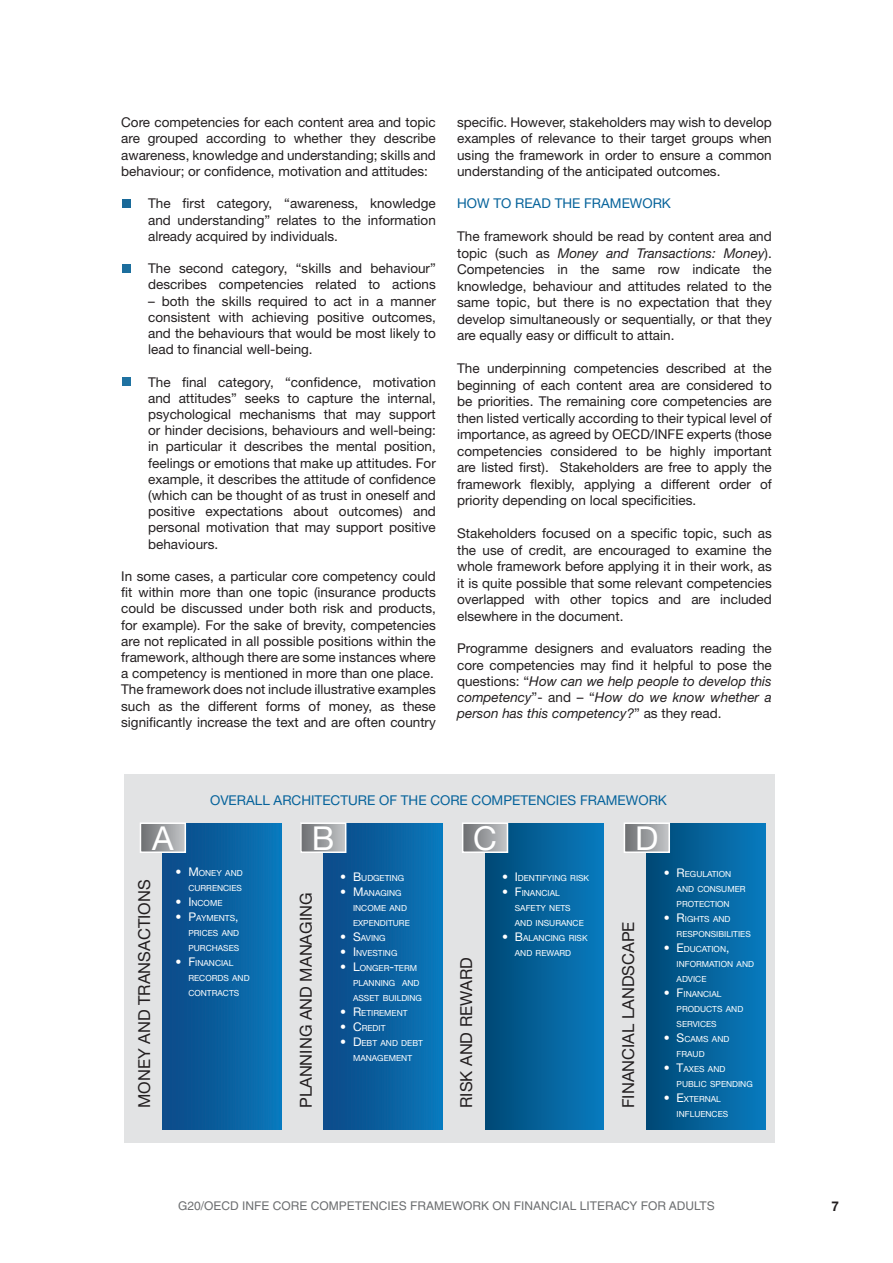
<style>
.page{position:relative;width:893px;height:1263px;background:#fff}
.page>*{position:absolute;margin:0;border:0;box-sizing:border-box;transform-origin:0 0}
.t1{font:33px "Helvetica Neue LT Std";color:#fff}
.t2{font:16.5px "Helvetica Neue LT Std";color:#231f20}
.t3{font:13.5px/16.2px "Helvetica Neue LT Std";color:#231f20;text-align:justify}
.t4{font:13.5px "Helvetica Neue LT Std";color:#06639b}
.t5{font:700 13.5px "Helvetica Neue LT Std";color:#231f20}
.t6{font:12px "Helvetica LT Std";color:#6d6f71}
.t7{font:8.4px/15px "Helvetica Neue LT Std";color:#fff}
.s1{font-style:italic}
.s2{font-size:12px}
</style>
<div class="page">
<div style="left:124px;top:774px;width:650px;height:368px;background:#e2e3e4"></div>
<div style="left:163px;top:824px;width:119px;height:305px;background:linear-gradient(to right,#0c4886,#0977ba)"></div>
<svg style="left:143px;top:825px;width:40px;height:25px"></svg>
<div style="left:140px;top:822px;width:46px;height:31px;border:2px solid #fff"></div>
<div style="left:323px;top:824px;width:119px;height:305px;background:linear-gradient(to right,#0c4886,#0977b9)"></div>
<svg style="left:303px;top:825px;width:40px;height:25px"></svg>
<div style="left:300px;top:822px;width:46px;height:31px;border:2px solid #fff"></div>
<div style="left:485px;top:824px;width:119px;height:305px;background:linear-gradient(to right,#004875,#097bbf)"></div>
<div style="left:463px;top:823px;width:44px;height:29px;background:linear-gradient(to right,#6d6f72,#c0c2c4)"></div>
<div style="left:462px;top:822px;width:46px;height:31px;border:2px solid #fff"></div>
<div style="left:647px;top:824px;width:118px;height:305px;background:linear-gradient(to right,#004875,#097bbe)"></div>
<svg style="left:627px;top:825px;width:40px;height:25px"></svg>
<div style="left:624px;top:822px;width:46px;height:31px;border:2px solid #fff"></div>
<p class="t3" style="left:121px;top:114px;width:316px">Core competencies for each content area and topic are grouped according to whether they describe awareness, knowledge and understanding; skills and behaviour; or confidence, motivation and attitudes:</p>
<p class="t3" style="left:148px;top:195px;width:289px">The first category, “awareness, knowledge and understanding” relates to the information already acquired by individuals.</p>
<p class="t3" style="left:148px;top:260px;width:289px">The second category, “skills and behaviour” describes competencies related to actions</p>
<p class="t3" style="left:148px;top:292px;width:289px">– both the skills required to act in a manner consistent with achieving positive outcomes, and the behaviours that would be most likely to lead to financial well-being.</p>
<p class="t3" style="left:148px;top:373px;width:289px">The final category, “confidence, motivation and attitudes” seeks to capture the internal, psychological mechanisms that may support or hinder decisions, behaviours and well-being: in particular it describes the mental position, feelings or emotions that make up attitudes. For example, it describes the attitude of confidence (which can be thought of as trust in oneself and positive expectations about outcomes) and personal motivation that may support positive behaviours.</p>
<p class="t3" style="left:121px;top:568px;width:316px;text-align:left">In some cases, a particular core competency could fit within more than one topic (insurance products could be discussed under both risk and products, for example). For the sake of brevity, competencies are not replicated in all possible positions within the framework, although there are some instances where a competency is mentioned in more than one place.<br>The framework does not include illustrative examples such as the different forms of money, as these significantly increase the text and are often country</p>
<p class="t3" style="left:457px;top:114px;width:316px">specific. However, stakeholders may wish to develop examples of relevance to their target groups when using the framework in order to ensure a common understanding of the anticipated outcomes.</p>
<p class="t4" style="left:457px;top:195px;width:68px">How toread</p>
<p class="t4" style="left:555px;top:195px;width:10px">the</p>
<p class="t4" style="left:584px;top:195px;width:11px">framework</p>
<p class="t3" style="left:457px;top:228px;width:316px">The framework should be read by content area and topic (such as <span class="s1">Money and Transactions: Money</span>).<br>Competencies in the same row indicate the knowledge, behaviour and attitudes related to the same topic, but there is no expectation that they develop simultaneously or sequentially, or that they are equally easy or difficult to attain.</p>
<p class="t3" style="left:457px;top:360px;width:316px">The underpinning competencies described at the beginning of each content area are considered to be priorities. The remaining core competencies are then listed vertically according to their typical level of importance, as agreed by OECD/INFE experts (those competencies considered to be highly important are listed first). Stakeholders are free to apply the framework flexibly, applying a different order of priority depending on local specificities.</p>
<p class="t3" style="left:457px;top:525px;width:316px">Stakeholders focused on a specific topic, such as the use of credit, are encouraged to examine the whole framework before applying it in their work, as it is quite possible that some relevant competencies overlapped with other topics and are included elsewhere in the document.</p>
<p class="t3" style="left:457px;top:640px;width:316px">Programme designers and evaluators reading the core competencies may find it helpful to pose the questions: “<span class="s1">How can we help people to develop this competency</span>”- and – “<span class="s1">How do we know whether a person has this competency?</span>” as they read.</p>
<h1 class="t1" style="left:152px;top:818px;width:23px">A</h1>
<p class="t4" style="left:210px;top:792px;width:240px">OVERALL ARCHITECTURE OF THE Core</p>
<p class="t4" style="left:472px;top:792px;width:20px">Competencies</p>
<p class="t4" style="left:580px;top:792px;width:19px">Framework</p>
<h1 class="t1" style="left:312px;top:818px;width:24px">B</h1>
<h1 class="t1" style="left:473px;top:818px;width:25px">C</h1>
<h1 class="t1" style="left:635px;top:818px;width:25px">D</h1>
<p class="t2" style="left:134px;top:1108px;width:229px;rotate:-90deg">Moneyandtransactions</p>
<p class="t7" style="left:176px;top:865px;width:68px;text-align:right"><span class="s2">• M</span>ONEY AND<br>CURRENCIES</p>
<p class="t7" style="left:176px;top:895px;width:48px"><span class="s2">• I</span>NCOME</p>
<p class="t7" style="left:188px;top:910px;width:52px;text-align:justify;text-indent:-13px"><span class="s2">• P</span>AYM ENTS<span class="s2">, </span>PRICES AND PURCHASES</p>
<p class="t7" style="left:188px;top:955px;width:63px;text-indent:-13px"><span class="s2">• F</span>INANCIAL<br>RECORDS AND<br>CONTRACTS</p>
<p class="t2" style="left:296px;top:1108px;width:215px;rotate:-90deg">Planningandmanaging</p>
<p class="t7" style="left:340px;top:870px;width:65px"><span class="s2">• B</span>UDGETING</p>
<p class="t7" style="left:353px;top:885px;width:58px;text-indent:-13px"><span class="s2">• M</span>ANAGING<br>INCOME AND<br>EXPENDITURE</p>
<p class="t7" style="left:340px;top:930px;width:47px"><span class="s2">• S</span>AVING</p>
<p class="t7" style="left:340px;top:945px;width:59px"><span class="s2">• I</span> NVESTING</p>
<p class="t7" style="left:353px;top:960px;width:70px;text-indent:-13px"><span class="s2">• L</span>ONGER<span class="s2">-</span>TERM<br>PLANNING AND<br>ASSET BUILDING</p>
<p class="t7" style="left:340px;top:1005px;width:69px"><span class="s2">• R</span>ETIREM ENT</p>
<p class="t7" style="left:340px;top:1020px;width:47px"><span class="s2">• C</span>REDIT</p>
<p class="t7" style="left:340px;top:1035px;width:84px;text-align:center"><span class="s2">• D</span>EBT AND DEBT<br>MANAGEM ENT</p>
<p class="t2" style="left:457px;top:1108px;width:150px;rotate:-90deg">Riskandreward</p>
<p class="t7" style="left:502px;top:870px;width:89px"><span class="s2">• I</span> DENTIFYING RISK</p>
<p class="t7" style="left:515px;top:885px;width:70px;text-indent:-13px"><span class="s2">• F</span>INANCIAL<br>SAFETY NETS<br>AND INSURANCE</p>
<p class="t7" style="left:502px;top:930px;width:87px;text-align:center"><span class="s2">• B</span>ALANCING RISK<br>AND REWARD</p>
<p class="t2" style="left:618px;top:1108px;width:186px;rotate:-90deg">financial landscape</p>
<p class="t7" style="left:677px;top:867px;width:70px;text-indent:-13px"><span class="s2">• R</span>EGULATION<br>AND CONSUM ER<br>PROTECTION</p>
<p class="t7" style="left:677px;top:912px;width:76px;text-indent:-13px"><span class="s2">• R</span>IGHTS AND<br>RESPONSIBILITIES</p>
<p class="t7" style="left:677px;top:942px;width:79px;text-indent:-13px"><span class="s2">• E</span>DUCATION<span class="s2">,<br></span>INFORMATION AND<br>ADVICE</p>
<p class="t7" style="left:677px;top:987px;width:68px;text-indent:-13px"><span class="s2">• F</span>INANCIAL<br>PRODUCTS AND<br>SERVICES</p>
<p class="t7" style="left:677px;top:1032px;width:54px;text-indent:-13px"><span class="s2">• S</span>CAMS AND<br>FRAUD</p>
<p class="t7" style="left:677px;top:1062px;width:78px;text-indent:-13px"><span class="s2">• T</span>AXES AND<br>PUBLIC SPENDING</p>
<p class="t7" style="left:677px;top:1092px;width:53px;text-indent:-13px"><span class="s2">• E</span>XTERNAL<br>INFLUENCES</p>
<p class="t6" style="left:178px;top:1199px;width:538px">G20/OECD INFE CORE COMPETENCIES FRAMEWORK ON FINANCIAL LITERACY FOR ADULTS</p>
<p class="t5" style="left:831px;top:1198px;width:9px">7</p>
</div>
